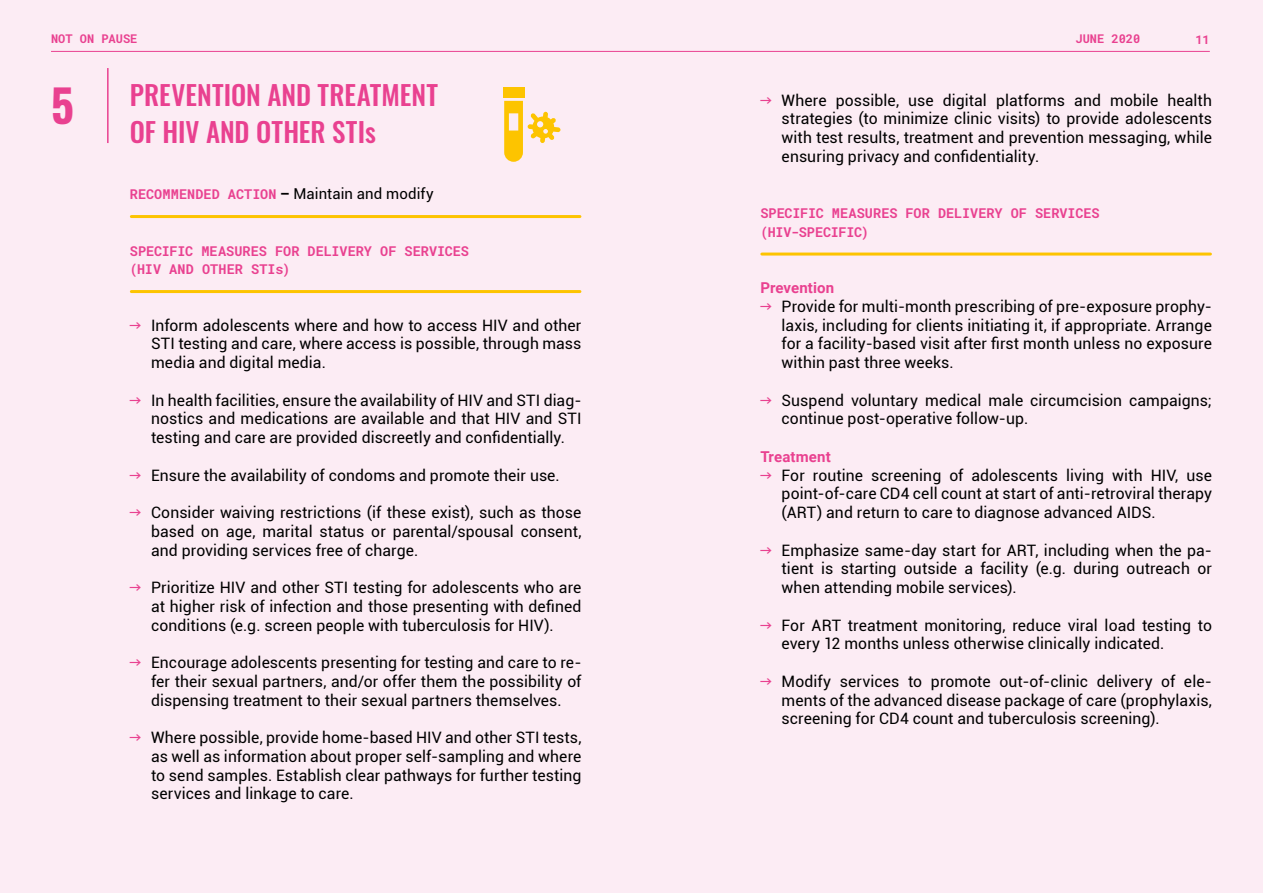
<style>
.page{position:relative;width:1263px;height:893px;background:#fcecf4}
.page>*{position:absolute;margin:0;border:0;box-sizing:border-box;transform-origin:0 0}
.t1{font:700 45px "Oswald";color:#e94190}
.t2{font:500 27px/37.5px "Oswald";letter-spacing:.005em;color:#e94190}
.t3{font:15.75px/18.8px "Roboto";letter-spacing:.005em;color:#000;text-align:justify}
.t4{font:700 15px "Roboto";letter-spacing:.005em;color:#e94190}
.t5{font:700 13.5px/18.8px "Roboto Mono";color:#e94190}
.t6{font:700 12px "Roboto Mono";color:#e94190}
.s1{font-family:"Roboto";font-size:15px;color:#000}
.s2{font-family:"Roboto";font-weight:400;font-size:15px;color:#000}
.s3{font-family:"GT Walsheim Pro";color:#e94190}
</style>
<div class="page">
<hr style="left:51px;top:51px;width:1159px;height:1px;background:#e94190">
<hr style="left:762px;top:253px;width:448px;height:3px;background:#fdc400">
<hr style="left:131px;top:215px;width:449px;height:3px;background:#fdc400">
<hr style="left:131px;top:290px;width:449px;height:3px;background:#fdc400">
<hr style="left:107px;top:68px;width:2px;height:75px;background:#e94190">
<div style="left:503px;top:87px;width:21px;height:11px;background:#fdc400"></div>
<svg style="left:504px;top:101px;width:57px;height:61px"></svg>
<p class="t6" style="left:51px;top:30px;width:88px">NOT ON PAUSE</p>
<p class="t6" style="left:1075px;top:30px;width:66px">JUNE 2020</p>
<p class="t6" style="left:1195px;top:32px;width:16px">11</p>
<h1 class="t1" style="left:51px;top:66px;width:24px">5</h1>
<h2 class="t2" style="left:130px;top:73px;width:310px">PREVENTION AND TREATMENT<br>OF HIV AND OTHER STIs</h2>
<p class="t5" style="left:130px;top:185px;width:305px">RECOMMENDED ACTION <span class="s1">–</span> <span class="s2">Maintain and modify</span></p>
<p class="t5" style="left:130px;top:241px;width:341px">SPECIFIC MEASURES FOR DELIVERY OF SERVICES (HIV AND OTHER STIs)</p>
<p class="t3" style="left:151px;top:315px;width:432px;text-indent:-21px"><span class="s3">→</span> Inform adolescents where and how to access HIV and other STI testing and care, where access is possible, through mass media and digital media.</p>
<p class="t3" style="left:151px;top:390px;width:432px;text-indent:-21px"><span class="s3">→</span> In health facilities, ensure the availability of HIV and STI diag&shy;nostics and medications are available and that HIV and STI testing and care are provided discreetly and confidentially.</p>
<p class="t3" style="left:130px;top:465px;width:431px"><span class="s3">→</span> Ensure the availability of condoms and promote their use.</p>
<p class="t3" style="left:151px;top:502px;width:432px;text-indent:-21px"><span class="s3">→</span> Consider waiving restrictions (if these exist), such as those based on age, marital status or parental/spousal consent, and providing services free of charge.</p>
<p class="t3" style="left:151px;top:577px;width:432px;text-indent:-21px"><span class="s3">→</span> Prioritize HIV and other STI testing for adolescents who are at higher risk of infection and those presenting with defined conditions (e.g. screen people with tuberculosis for HIV).</p>
<p class="t3" style="left:151px;top:652px;width:432px;text-indent:-21px"><span class="s3">→</span> Encourage adolescents presenting for testing and care to re&shy;fer their sexual partners, and/or offer them the possibility of dispensing treatment to their sexual partners themselves.</p>
<p class="t3" style="left:151px;top:727px;width:432px;text-indent:-21px"><span class="s3">→</span> Where possible, provide home-based HIV and other STI tests, as well as information about proper self-sampling and where to send samples. Establish clear pathways for further testing services and linkage to care.</p>
<p class="t3" style="left:782px;top:90px;width:432px;text-indent:-21px"><span class="s3">→</span> Where possible, use digital platforms and mobile health strategies (to minimize clinic visits) to provide adolescents with test results, treatment and prevention messaging, while ensuring privacy and confidentiality.</p>
<p class="t5" style="left:760px;top:203px;width:341px">SPECIFIC MEASURES FOR DELIVERY OF SERVICES (HIV-SPECIFIC)</p>
<p class="t4" style="left:760px;top:277px;width:75px">Prevention</p>
<p class="t3" style="left:782px;top:296px;width:432px;text-indent:-21px"><span class="s3">→</span> Provide for multi-month prescribing of pre-exposure prophy&shy;laxis, including for clients initiating it, if appropriate. Arrange for a facility-based visit after first month unless no exposure within past three weeks.</p>
<p class="t3" style="left:782px;top:390px;width:432px;text-indent:-21px"><span class="s3">→</span> Suspend voluntary medical male circumcision campaigns; continue post-operative follow-up.</p>
<p class="t4" style="left:760px;top:446px;width:72px">Treatment</p>
<p class="t3" style="left:782px;top:465px;width:432px;text-indent:-21px"><span class="s3">→</span> For routine screening of adolescents living with HIV, use point-of-care CD4 cell count at start of anti-retroviral therapy (ART) and return to care to diagnose advanced AIDS.</p>
<p class="t3" style="left:782px;top:540px;width:432px;text-indent:-21px"><span class="s3">→</span> Emphasize same-day start for ART, including when the pa&shy;tient is starting outside a facility (e.g. during outreach or when attending mobile services).</p>
<p class="t3" style="left:782px;top:615px;width:432px;text-indent:-21px"><span class="s3">→</span> For ART treatment monitoring, reduce viral load testing to every 12 months unless otherwise clinically indicated.</p>
<p class="t3" style="left:782px;top:671px;width:432px;text-indent:-21px"><span class="s3">→</span> Modify services to promote out-of-clinic delivery of ele&shy;ments of the advanced disease package of care (prophylaxis, screening for CD4 count and tuberculosis screening).</p>
</div>
